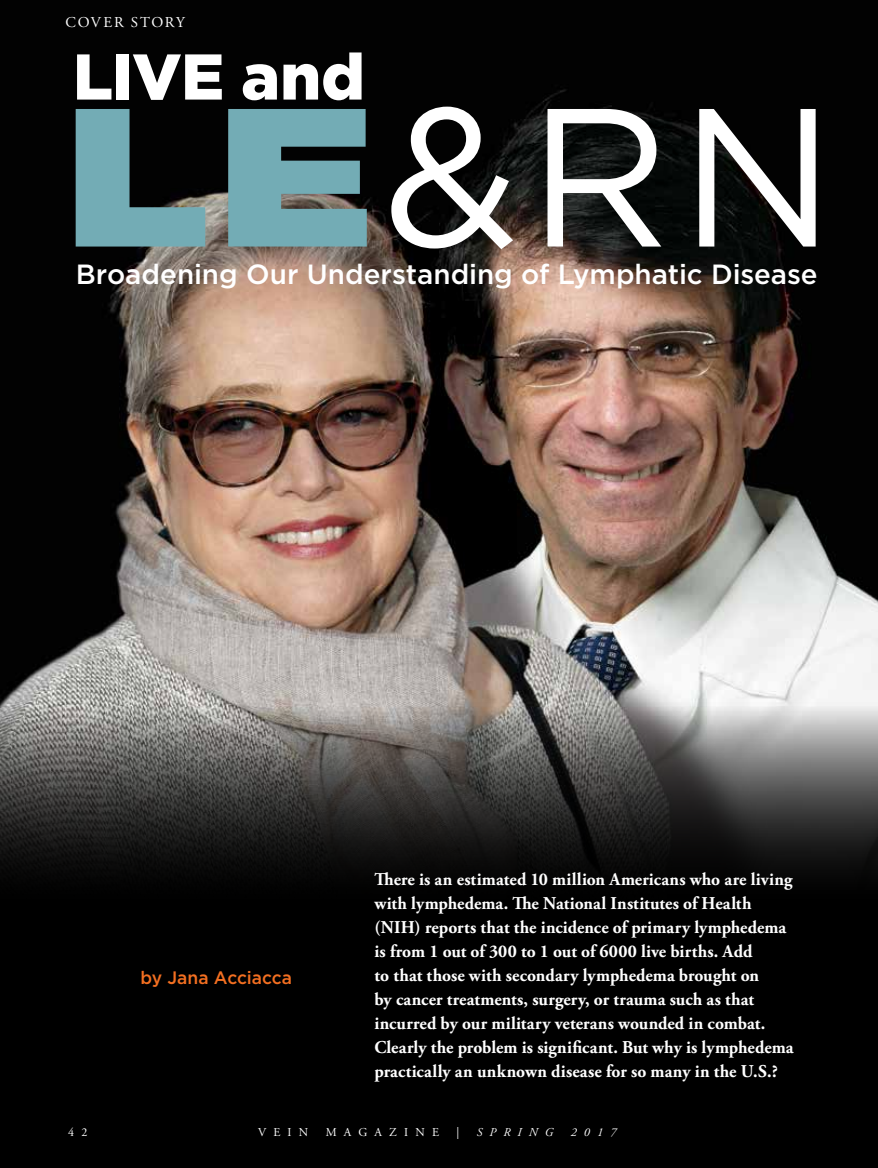
<style>
.page{position:relative;width:878px;height:1168px;background:#fff}
.page>*{position:absolute;margin:0;border:0;box-sizing:border-box;transform-origin:0 0}
.t1{font:196.5px "Gotham";color:#fff}
.t2{font:900 64.5px "Gotham";letter-spacing:-.005em;color:#fff}
.t3{font:500 27.75px "Gotham";color:#fff}
.t4{font:700 18px/24px "Adobe Garamond Pro";letter-spacing:.005em;color:#fff}
.t5{font:500 18px "Gotham";color:#f36f21}
.t6{font:15px "Adobe Garamond Pro";letter-spacing:.115em;color:#fff}
.t7{font:12px "Adobe Garamond Pro";letter-spacing:.6em;color:#fff}
.t8{font:italic 12px "Adobe Garamond Pro";letter-spacing:.6em;color:#fff}
.s1{font-weight:900;color:#73acb5}
</style>
<div class="page">
<img style="left:0;top:0;width:878px;height:702px">
<svg style="left:0;top:702px;width:878px;height:466px;background:#1c1c1b"></svg>
<p class="t6" style="left:65px;top:14px;width:121px">COVER STORY</p>
<h2 class="t2" style="left:73px;top:32px;width:293px">LIVE and</h2>
<h1 class="t1" style="left:66px;top:51px;width:770px"><span class="s1">LE</span>&amp;RN</h1>
<h3 class="t3" style="left:76px;top:256px;width:743px">Broadening Our Understanding of Lymphatic Disease</h3>
<p class="t5" style="left:140px;top:965px;width:153px">by Jana Acciacca</p>
<p class="t4" style="left:374px;top:867px;width:420px">There is an estimated 10 million Americans who are living with lymphedema. The National Institutes of Health (NIH) reports that the incidence of primary lymphedema is from 1 out of 300 to 1 out of 6000 live births. Add<br>to that those with secondary lymphedema brought on<br>by cancer treatments, surgery, or trauma such as that incurred by our military veterans wounded in combat.<br>Clearly the problem is significant. But why is lymphedema practically an unknown disease for so many in the U.S.?</p>
<p class="t7" style="left:68px;top:1125px;width:21px">4 2</p>
<p class="t7" style="left:258px;top:1125px;width:52px">VEIN</p>
<p class="t7" style="left:326px;top:1125px;width:115px">MAGAZINE</p>
<p class="t7" style="left:456px;top:1125px;width:4px">|</p>
<p class="t8" style="left:476px;top:1125px;width:78px">SPRING</p>
<p class="t8" style="left:570px;top:1125px;width:47px">2017</p>
</div>
